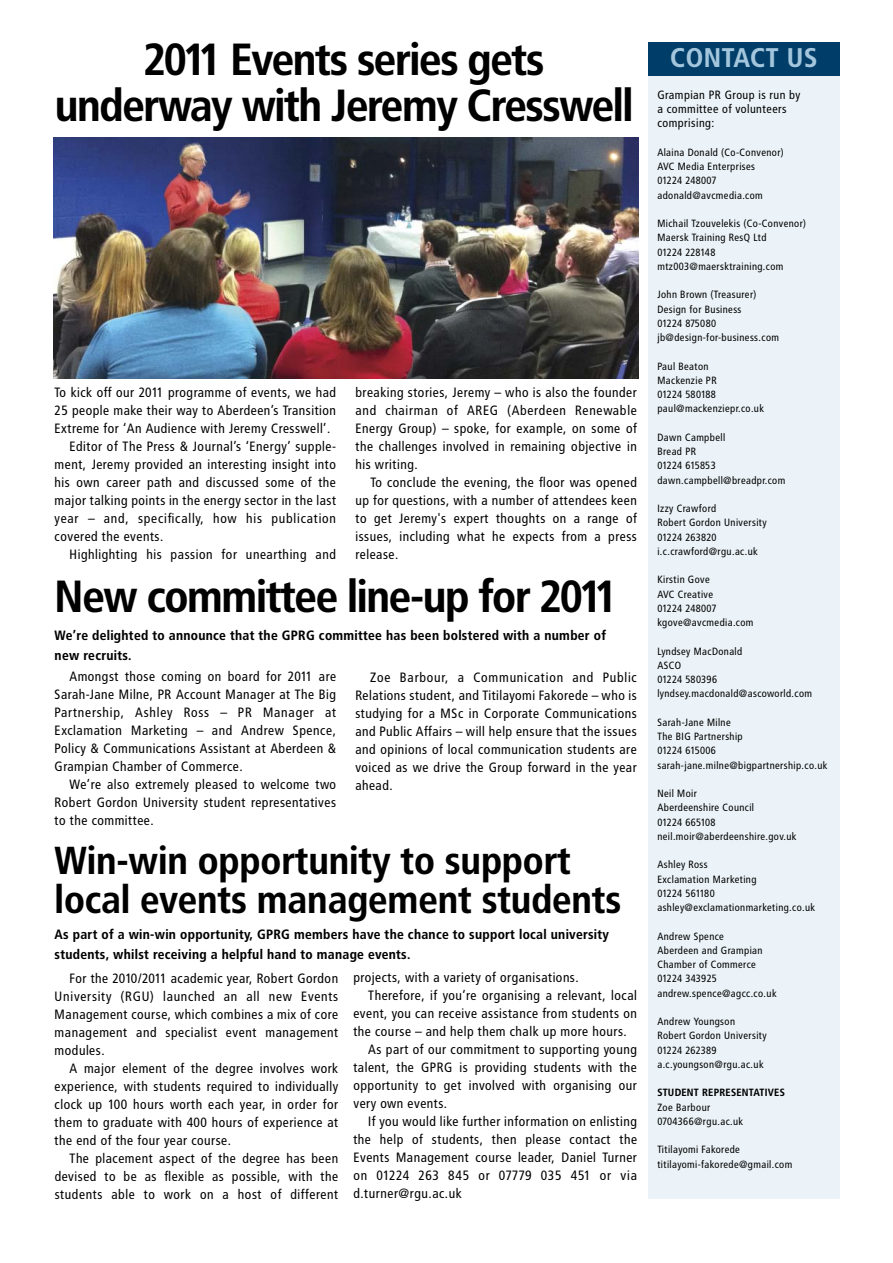
<style>
.page{position:relative;width:893px;height:1263px;background:#fff}
.page>*{position:absolute;margin:0;border:0;box-sizing:border-box;transform-origin:0 0}
.t1{font:700 45px/46.5px "Transit";letter-spacing:-.05em;color:#000;text-align:center}
.t2{font:700 39px/39px "Transit";letter-spacing:-.025em;color:#000}
.t3{font:700 27px "Transit";color:#a3c6dd}
.t4{font:13.5px/18px "Transit";color:#000;text-align:justify}
.t5{font:700 13.5px/19.5px "Transit";color:#000}
.t6{font:13.5px "Transit";letter-spacing:.02em;color:#000}
.t7{font:12px/14.2px "Transit";color:#000}
.t8{font:10.5px/14.2px "Transit";color:#000}
.t9{font:700 10.5px "Transit";color:#000}
</style>
<div class="page">
<div style="left:648px;top:76px;width:192px;height:1123px;background:#ebf3f8"></div>
<div style="left:648px;top:43px;width:192px;height:33px;background:#003d69"></div>
<img style="left:53px;top:137px;width:586px;height:242px">
<h1 class="t1" style="left:55px;top:41px;width:581px">2011 Events series gets underway with Jeremy Cresswell</h1>
<p class="t4" style="left:55px;top:385px;width:283px">To kick off our 2011 programme of events, we had</p>
<p class="t4" style="left:55px;top:403px;width:283px">25 people make their way to Aberdeen’s Transition</p>
<p class="t4" style="left:55px;top:421px;width:278px">Extreme for ‘An Audience with Jeremy Cresswell’.</p>
<p class="t4" style="left:70px;top:439px;width:269px">Editor of The Press &amp; Journal’s ‘Energy’ supple-</p>
<p class="t4" style="left:55px;top:457px;width:283px">ment, Jeremy provided an interesting insight into</p>
<p class="t4" style="left:55px;top:475px;width:283px">his own career path and discussed some of the</p>
<p class="t4" style="left:55px;top:493px;width:283px">major talking points in the energy sector in the last</p>
<p class="t6" style="left:55px;top:514px;width:283px">year – and, specifically, how his publication</p>
<p class="t4" style="left:55px;top:529px;width:111px">covered the events.</p>
<p class="t4" style="left:70px;top:547px;width:268px">Highlighting his passion for unearthing and</p>
<p class="t4" style="left:355px;top:385px;width:283px">breaking stories, Jeremy – who is also the founder and chairman of AREG (Aberdeen Renewable Energy Group) – spoke, for example, on some of the challenges involved in remaining objective in his writing.</p>
<p class="t4" style="left:355px;top:475px;width:283px;text-indent:15px">To conclude the evening, the floor was opened up for questions, with a number of attendees keen to get Jeremy's expert thoughts on a range of issues, including what he expects from a press release.</p>
<h1 class="t1" style="left:55px;top:578px;width:565px">New committee line-up for 2011</h1>
<p class="t5" style="left:55px;top:627px;width:553px">We’re delighted to announce that the GPRG committee has been bolstered with a number of new recruits.</p>
<p class="t4" style="left:55px;top:669px;width:283px;text-indent:15px">Amongst those coming on board for 2011 are Sarah-Jane Milne, PR Account Manager at The Big Partnership, Ashley Ross – PR Manager at Exclamation Marketing – and Andrew Spence, Policy &amp; Communications Assistant at Aberdeen &amp; Grampian Chamber of Commerce.</p>
<p class="t4" style="left:55px;top:777px;width:283px;text-indent:15px">We’re also extremely pleased to welcome two Robert Gordon University student representatives to the committee.</p>
<p class="t4" style="left:355px;top:670px;width:283px;text-indent:15px">Zoe Barbour, a Communication and Public Relations student, and Titilayomi Fakorede – who is studying for a MSc in Corporate Communications and Public Affairs – will help ensure that the issues and opinions of local communication students are voiced as we drive the Group forward in the year ahead.</p>
<h2 class="t2" style="left:55px;top:845px;width:569px">Win-win opportunity to support local events management students</h2>
<p class="t5" style="left:55px;top:926px;width:556px">As part of a win-win opportunity, GPRG members have the chance to support local university students, whilst receiving a helpful hand to manage events.</p>
<p class="t4" style="left:55px;top:971px;width:286px;text-indent:15px">For the 2010/2011 academic year, Robert Gordon University (RGU) launched an all new Events Management course, which combines a mix of core management and specialist event management modules.</p>
<p class="t4" style="left:55px;top:1061px;width:286px;text-indent:15px">A major element of the degree involves work experience, with students required to individually clock up 100 hours worth each year, in order for them to graduate with 400 hours of experience at the end of the four year course.</p>
<p class="t4" style="left:55px;top:1150px;width:286px;text-indent:15px">The placement aspect of the degree has been devised to be as flexible as possible, with the students able to work on a host of different</p>
<p class="t4" style="left:353px;top:970px;width:227px">projects, with a variety of organisations.</p>
<p class="t4" style="left:368px;top:988px;width:271px">Therefore, if you’re organising a relevant, local</p>
<p class="t4" style="left:353px;top:1006px;width:286px">event, you can receive assistance from students on</p>
<p class="t4" style="left:353px;top:1024px;width:275px">the course – and help them chalk up more hours.</p>
<p class="t4" style="left:368px;top:1042px;width:271px">As part of our commitment to supporting young</p>
<p class="t4" style="left:353px;top:1060px;width:286px">talent, the GPRG is providing students with the</p>
<p class="t4" style="left:353px;top:1078px;width:285px">opportunity to get involved with organising our</p>
<p class="t4" style="left:353px;top:1096px;width:96px">very own events.</p>
<p class="t4" style="left:368px;top:1114px;width:271px">If you would like further information on enlisting</p>
<p class="t4" style="left:353px;top:1132px;width:286px">the help of students, then please contact the</p>
<p class="t4" style="left:353px;top:1150px;width:286px">Events Management course leader, Daniel Turner</p>
<p class="t4" style="left:353px;top:1168px;width:286px">on 01224 263 845 or 07779 035 451 or via</p>
<p class="t4" style="left:353px;top:1186px;width:110px">d.turner@rgu.ac.uk</p>
<h3 class="t3" style="left:670px;top:48px;width:150px">CONTACT US</h3>
<p class="t7" style="left:657px;top:89px;width:145px">Grampian PR Group is run by a committee of volunteers comprising:</p>
<p class="t8" style="left:657px;top:146px;width:128px">Alaina Donald (Co-Convenor)<br>AVC Media Enterprises<br>01224 248007 adonald@avcmedia.com</p>
<p class="t8" style="left:657px;top:218px;width:151px">Michail Tzouvelekis (Co-Convenor)<br>Maersk Training ResQ Ltd<br>01224 228148 mtz003@maersktraining.com</p>
<p class="t8" style="left:657px;top:289px;width:124px">John Brown (Treasurer)<br>Design for Business<br>01224 875080 jb@design-for-business.com</p>
<p class="t8" style="left:657px;top:360px;width:108px">Paul Beaton<br>Mackenzie PR<br>01224 580188 paul@mackenziepr.co.uk</p>
<p class="t8" style="left:657px;top:431px;width:130px">Dawn Campbell<br>Bread PR<br>01224 615853 dawn.campbell@breadpr.com</p>
<p class="t8" style="left:657px;top:503px;width:111px">Izzy Crawford<br>Robert Gordon University<br>01224 263820 i.c.crawford@rgu.ac.uk</p>
<p class="t8" style="left:657px;top:574px;width:98px">Kirstin Gove<br>AVC Creative<br>01224 248007 kgove@avcmedia.com</p>
<p class="t8" style="left:657px;top:645px;width:157px">Lyndsey MacDonald<br>ASCO<br>01224 580396 lyndsey.macdonald@ascoworld.com</p>
<p class="t8" style="left:657px;top:716px;width:172px">Sarah-Jane Milne<br>The BIG Partnership<br>01224 615006 sarah-jane.milne@bigpartnership.co.uk</p>
<p class="t8" style="left:657px;top:787px;width:141px">Neil Moir<br>Aberdeenshire Council<br>01224 665108 neil.moir@aberdeenshire.gov.uk</p>
<p class="t8" style="left:657px;top:859px;width:160px">Ashley Ross<br>Exclamation Marketing<br>01224 561180 ashley@exclamationmarketing.co.uk</p>
<p class="t8" style="left:657px;top:930px;width:121px">Andrew Spence<br>Aberdeen and Grampian<br>Chamber of Commerce<br>01224 343925 andrew.spence@agcc.co.uk</p>
<p class="t8" style="left:657px;top:1015px;width:111px">Andrew Youngson<br>Robert Gordon University<br>01224 262389 a.c.youngson@rgu.ac.uk</p>
<p class="t9" style="left:657px;top:1089px;width:129px">STUDENT REPRESENTATIVES</p>
<p class="t8" style="left:657px;top:1101px;width:88px">Zoe Barbour<br>0704366@rgu.ac.uk</p>
<p class="t8" style="left:657px;top:1144px;width:137px">Titilayomi Fakorede titilayomi-fakorede@gmail.com</p>
</div>
